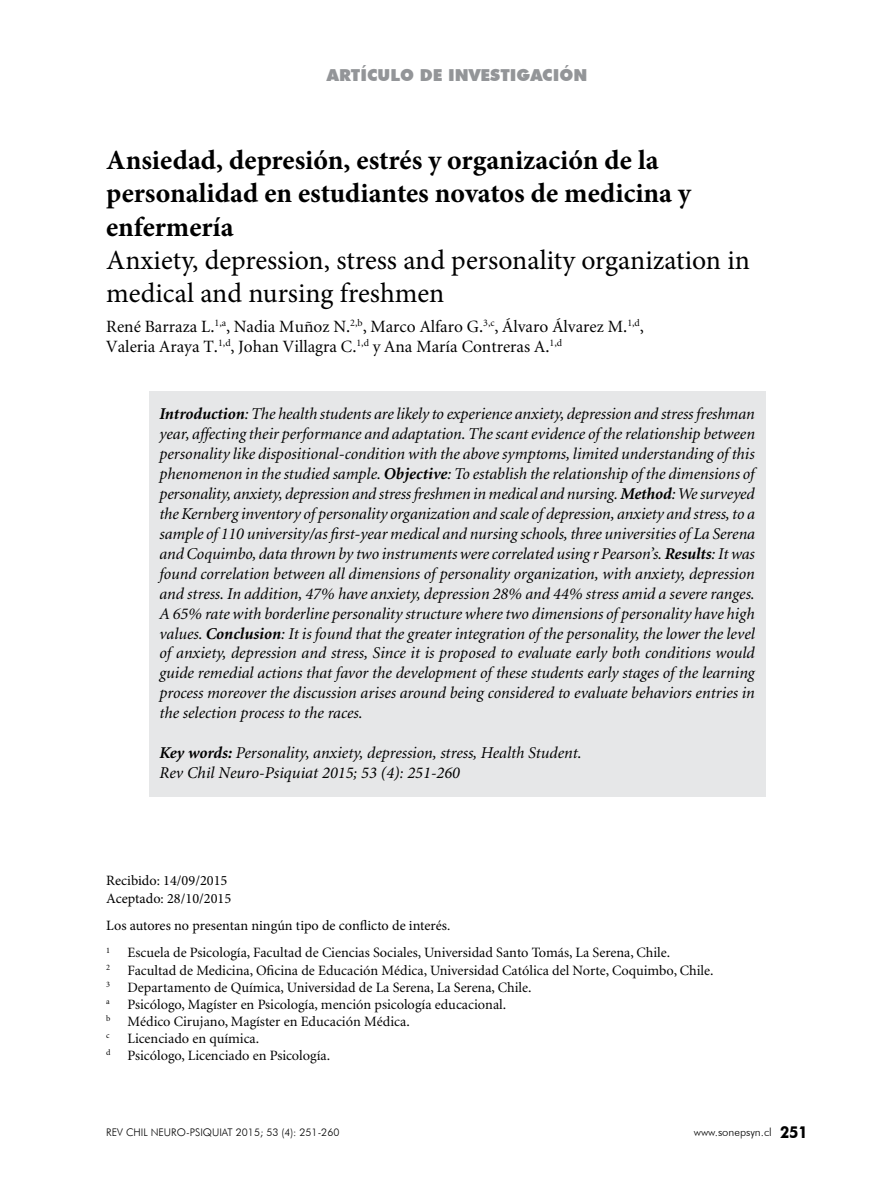
<style>
.page{position:relative;width:893px;height:1191px;background:#fff}
.page>*{position:absolute;margin:0;border:0;box-sizing:border-box;transform-origin:0 0}
.t1{font:700 27.75px/33.3px "Minion Pro";color:#000}
.t2{font:27.75px/33.3px "Minion Pro";color:#000}
.t3{font:17.25px/20.7px "Minion";color:#000}
.t4{font:italic 16.5px/20px "Minion";color:#000;text-align:justify}
.t5{font:italic 16.5px "Minion Pro";color:#000}
.t6{font:900 16.5px "Futura BT";color:#939598}
.t7{font:14.25px/17.1px "Minion";color:#000}
.t8{font:14.25px/18px "Minion Pro";color:#000}
.t9{font:300 11.25px "Futura BT";color:#000}
.t10{font:300 10.5px "Futura BT";color:#000}
.s1{font-weight:700}
.s2{font-weight:700;font-size:16.5px}
</style>
<div class="page">
<div style="left:149px;top:391px;width:616px;height:405px;background:#e6e7e8"></div>
<p class="t6" style="left:327px;top:65px;width:262px">ARTÍCULO DE INVESTIGACIÓN</p>
<h1 class="t1" style="left:106px;top:143px;width:586px">Ansiedad, depresión, estrés y organización de la personalidad en estudiantes novatos de medicina y enfermería</h1>
<h1 class="t2" style="left:106px;top:243px;width:645px">Anxiety, depression, stress and personality organization in medical and nursing freshmen</h1>
<p class="t3" style="left:106px;top:316px;width:539px">René Barraza L.<sup>1,a</sup>, Nadia Muñoz N.<sup>2,b</sup>, Marco Alfaro G.<sup>3,c</sup>, Álvaro Álvarez M.<sup>1,d</sup>,<br>Valeria Araya T.<sup>1,d</sup>, Johan Villagra C.<sup>1,d</sup> y Ana María Contreras A.<sup>1,d</sup></p>
<p class="t4" style="left:159px;top:404px;width:597px"><span class="s1">Introduction</span>: The health students are likely to experience anxiety, depression and stress freshman year, affecting their performance and adaptation. The scant evidence of the relationship between personality like dispositional-condition with the above symptoms, limited understanding of this phenomenon in the studied sample. <span class="s1">Objective</span>: To establish the relationship of the dimensions of personality, anxiety, depression and stress freshmen in medical and nursing. <span class="s1">Method</span>: We surveyed the Kernberg inventory of personality organization and scale of depression, anxiety and stress, to a sample of 110 university/as first-year medical and nursing schools, three universities of La Serena and Coquimbo, data thrown by two instruments were correlated using r Pearson’s. <span class="s1">Results</span>: It was found correlation between all dimensions of personality organization, with anxiety, depression and stress. In addition, 47% have anxiety, depression 28% and 44% stress amid a severe ranges.<br>A 65% rate with borderline personality structure where two dimensions of personality have high values. <span class="s1">Conclusion</span>: It is found that the greater integration of the personality, the lower the level of anxiety, depression and stress, Since it is proposed to evaluate early both conditions would guide remedial actions that favor the development of these students early stages of the learning process moreover the discussion arises around being considered to evaluate behaviors entries in the selection process to the races.</p>
<p class="t4" style="left:159px;top:743px;width:424px"><span class="s1">Key words:</span> Personality, anxiety, depression, stress, Health Student.</p>
<p class="t5" style="left:159px;top:761px;width:302px">Rev Chil Neuro-Psiquiat 2015; 53 (4): 251-260</p>
<p class="t8" style="left:106px;top:872px;width:126px">Recibido: 14/09/2015<br>Aceptado: 28/10/2015</p>
<p class="t8" style="left:106px;top:917px;width:345px">Los autores no presentan ningún tipo de conflicto de interés.</p>
<p class="t7" style="left:106px;top:945px;width:609px"><sup>1</sup> Escuela de Psicología, Facultad de Ciencias Sociales, Universidad Santo Tomás, La Serena, Chile.<br><sup>2</sup> Facultad de Medicina, Oficina de Educación Médica, Universidad Católica del Norte, Coquimbo, Chile.<br><sup>3</sup> Departamento de Química, Universidad de La Serena, La Serena, Chile.<br><sup>a</sup> Psicólogo, Magíster en Psicología, mención psicología educacional.<br><sup>b</sup> Médico Cirujano, Magíster en Educación Médica.<br><sup>c</sup> Licenciado en química.<br><sup>d</sup> Psicólogo, Licenciado en Psicología.</p>
<p class="t10" style="left:106px;top:1125px;width:235px">REV CHIL NEURO-PSIQUIAT 2015; 53 (4): 251-260</p>
<p class="t9" style="left:694px;top:1125px;width:116px">www.sonepsyn.cl <span class="s2">251</span></p>
</div>
